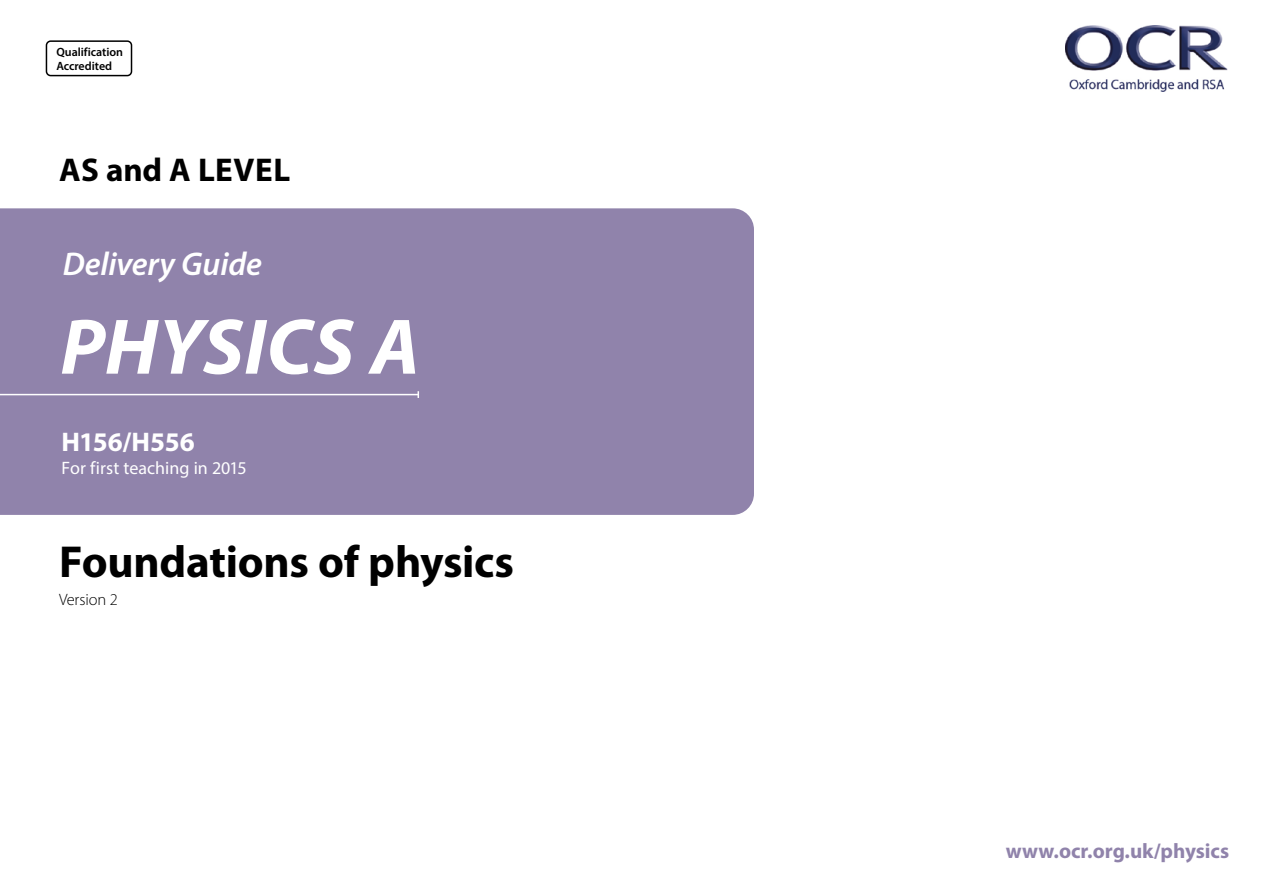
<style>
.page{position:relative;width:1263px;height:893px;background:#fff}
.page>*{position:absolute;margin:0;border:0;box-sizing:border-box;transform-origin:0 0}
.Cover_main{font:italic 700 79.5px "Myriad Pro";letter-spacing:.005em;color:#fff}
.Cover_main-2{font:700 45px "Myriad Pro";letter-spacing:-.005em;color:#000}
.t1{font:italic 600 33px "Myriad Pro";letter-spacing:-.005em;color:#fff}
.t2{font:700 33px "Myriad Pro";letter-spacing:.015em;color:#000}
.code_text{font:700 27px "Myriad Pro";letter-spacing:-.005em;color:#fff}
.t3{font:700 21px "Myriad Pro";color:#9083ab}
.code_text-2{font:18px "Myriad Pro";color:#fff}
.Cover_main-3{font:300 16.5px "Myriad Pro";letter-spacing:-.01em;color:#000}
.t4{font:600 12px "Myriad Pro";color:#000}
</style>
<div class="page">
<div style="left:0;top:208px;width:754px;height:307px;background:#9083ab"></div>
<img style="left:1066px;top:26px;width:162px;height:66px">
<div style="left:46px;top:40px;width:86px;height:36px;border:2px solid #000;border-radius:4px"></div>
<hr style="left:0;top:394px;width:418px;height:1px;background:#fff">
<svg style="left:417px;top:391px;width:2px;height:7px"></svg>
<p class="t4" style="left:56px;top:44px;width:68px">Qualification</p>
<p class="t4" style="left:56px;top:58px;width:57px">Accredited</p>
<p class="t2" style="left:59px;top:148px;width:233px">AS and A LEVEL</p>
<p class="t1" style="left:63px;top:242px;width:201px">Delivery Guide</p>
<p class="Cover_main" style="left:60px;top:295px;width:361px">PHYSICS A</p>
<h4 class="code_text" style="left:61px;top:424px;width:135px">H156/H556</h4>
<h4 class="code_text-2" style="left:61px;top:457px;width:187px">For first teaching in 2015</h4>
<p class="Cover_main-2" style="left:59px;top:532px;width:457px">Foundations of physics</p>
<p class="Cover_main-3" style="left:59px;top:591px;width:60px">Version 2</p>
<p class="t3" style="left:1006px;top:837px;width:225px">www.ocr.org.uk/physics</p>
</div>
